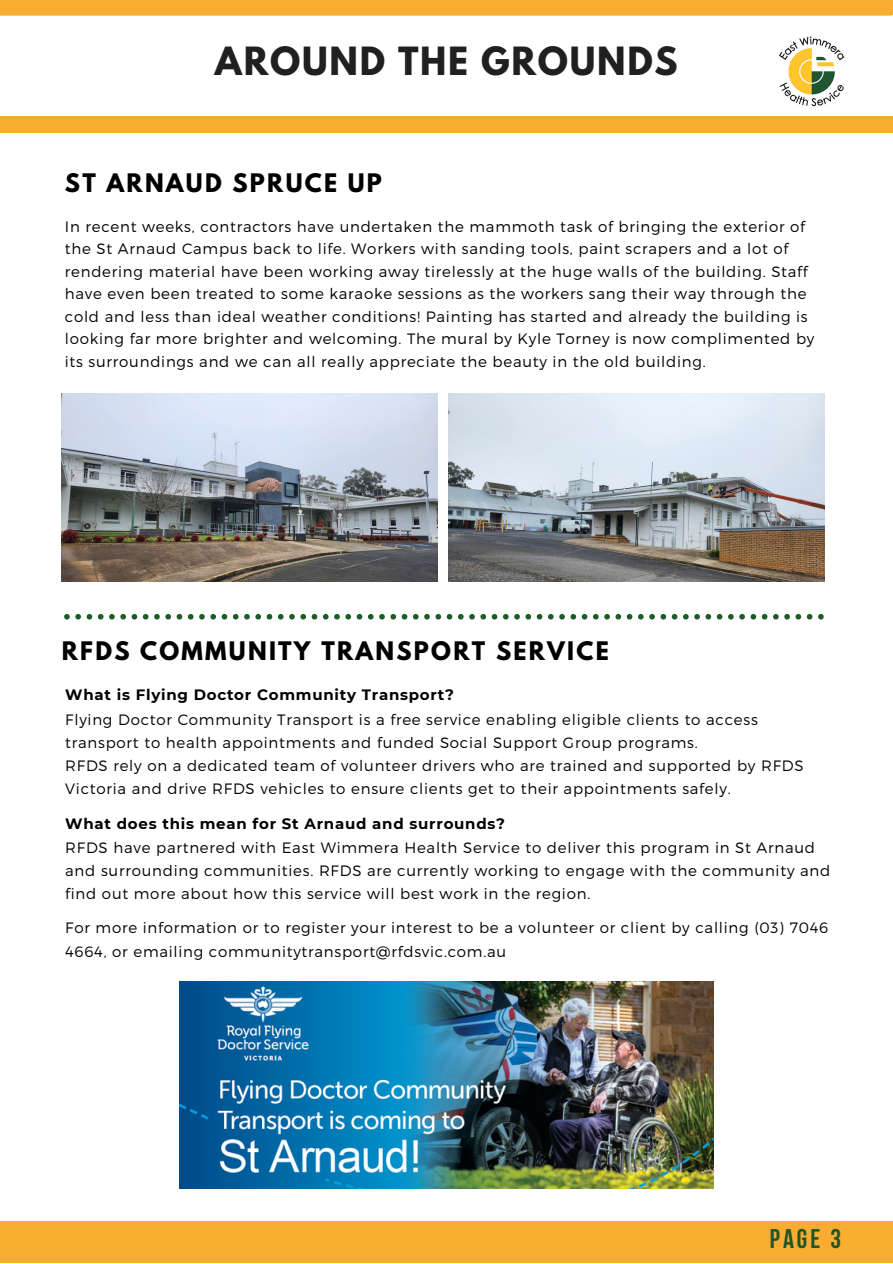
<style>
.page{position:relative;width:893px;height:1264px;background:#fff}
.page>*{position:absolute;margin:0;border:0;box-sizing:border-box;transform-origin:0 0}
.t1{font:700 34.5px "League Spartan";letter-spacing:.05em;color:#202020}
.t2{font:700 26.85px "Bebas Neue";color:#215428}
.t3{font:700 22.65px "League Spartan";letter-spacing:.1em;color:#000}
.t4{font:300 15px/22.5px "Montserrat";letter-spacing:.05em;color:#000}
.t5{font:700 15px "Montserrat";letter-spacing:.05em;color:#000}
</style>
<div class="page">
<div style="left:0;top:1220px;width:892px;height:42px;background:#f9ad30"></div>
<div style="left:0;top:0;width:891px;height:16px;background:#ffcc7f"></div>
<div style="left:0;top:0;width:892px;height:15px;background:#f9ad30"></div>
<div style="left:0;top:117px;width:892px;height:15px;background:#f9ad30"></div>
<img style="left:779px;top:36px;width:66px;height:71px">
<svg style="left:64px;top:614px;width:759px;height:5px"></svg>
<img style="left:179px;top:981px;width:534px;height:207px">
<img style="left:62px;top:393px;width:375px;height:188px">
<img style="left:448px;top:393px;width:376px;height:188px">
<p class="t1" style="left:215px;top:44px;width:464px">AROUND THE GROUNDS</p>
<p class="t3" style="left:65px;top:171px;width:318px">ST ARNAUD SPRUCE UP</p>
<p class="t4" style="left:65px;top:214px;width:751px">In recent weeks, contractors have undertaken the mammoth task of bringing the exterior of the St Arnaud Campus back to life. Workers with sanding tools, paint scrapers and a lot of rendering material have been working away tirelessly at the huge walls of the building. Staff have even been treated to some karaoke sessions as the workers sang their way through the cold and less than ideal weather conditions! Painting has started and already the building is looking far more brighter and welcoming. The mural by Kyle Torney is now complimented by its surroundings and we can all really appreciate the beauty in the old building.</p>
<p class="t3" style="left:62px;top:639px;width:548px">RFDS COMMUNITY TRANSPORT SERVICE</p>
<p class="t5" style="left:65px;top:686px;width:390px">What is Flying Doctor Community Transport?</p>
<p class="t4" style="left:65px;top:707px;width:694px;line-height:23.1px">Flying Doctor Community Transport is a free service enabling eligible clients to access transport to health appointments and funded Social Support Group programs.</p>
<p class="t4" style="left:65px;top:753px;width:739px;line-height:23.1px">RFDS rely on a dedicated team of volunteer drivers who are trained and supported by RFDS<br>Victoria and drive RFDS vehicles to ensure clients get to their appointments safely.</p>
<p class="t5" style="left:65px;top:814px;width:441px">What does this mean for St Arnaud and surrounds?</p>
<p class="t4" style="left:65px;top:835px;width:766px;line-height:23.1px">RFDS have partnered with East Wimmera Health Service to deliver this program in St Arnaud and surrounding communities. RFDS are currently working to engage with the community and find out more about how this service will best work in the region.</p>
<p class="t4" style="left:65px;top:915px;width:764px;line-height:23.1px">For more information or to register your interest to be a volunteer or client by calling (03) 7046<br>4664, or emailing communitytransport@rfdsvic.com.au</p>
<p class="t2" style="left:769px;top:1228px;width:73px">page 3</p>
</div>
